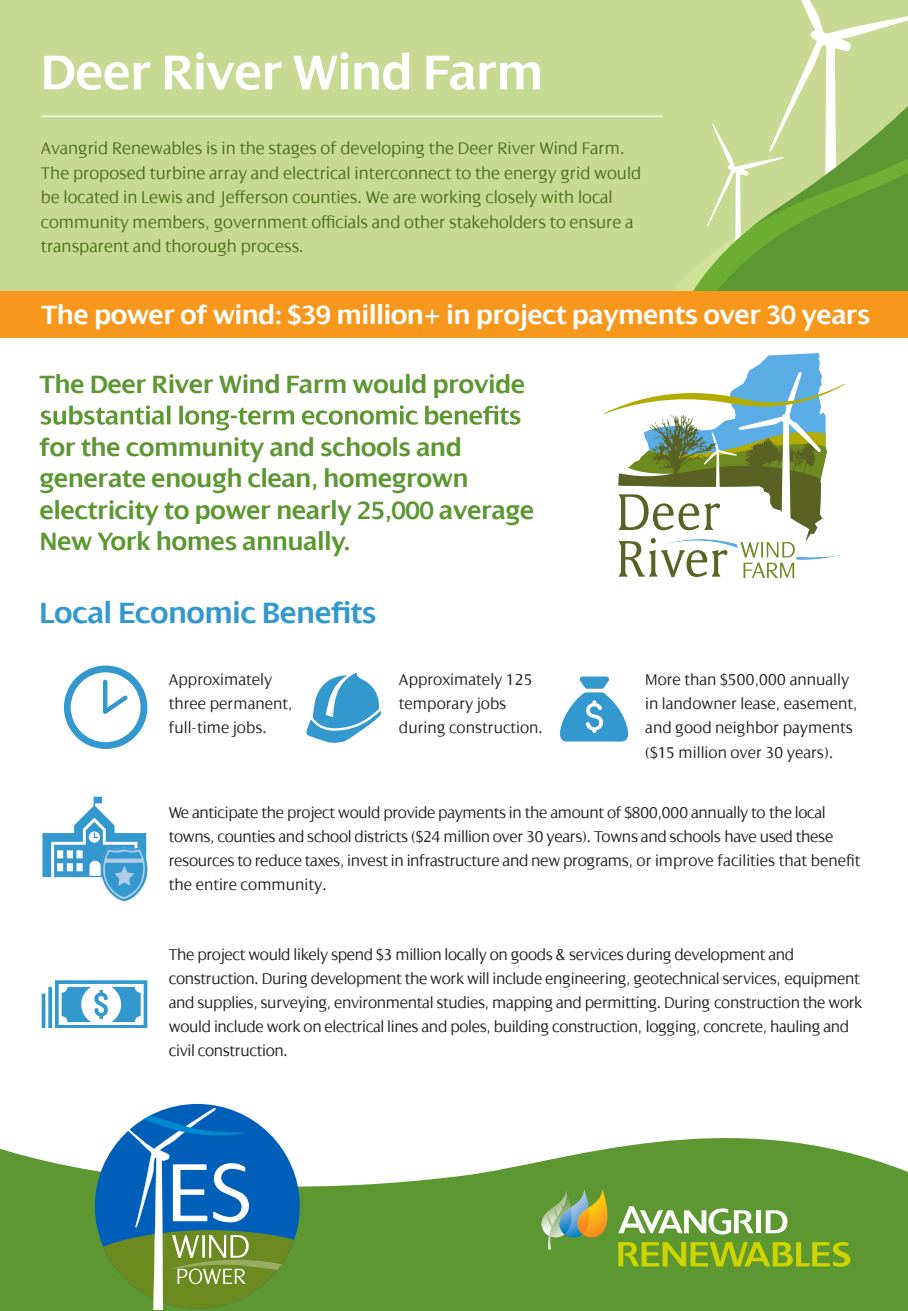
<style>
.page{position:relative;width:908px;height:1311px;background:#fff}
.page>*{position:absolute;margin:0;border:0;box-sizing:border-box;transform-origin:0 0}
.t1{font:600 52.46px "Dialog LT Com";color:#fff}
.t2{font:600 31.53px "Dialog LT Com";color:#3398cd}
.t3{font:600 28.35px "Dialog LT Com";color:#fff}
.t4{font:600 26.88px/31.5px "Dialog LT Com";color:#5c9731}
.t5{font:300 18.09px/24.5px "Dialog LT Com";color:#4e6e17}
.t6{font:300 16.8px/24.1px "Dialog LT Com";letter-spacing:-.02em;color:#231f20}
.t7{font:300 16.8px/24.1px "Dialog LT Com";color:#231f20}
</style>
<div class="page">
<div style="left:0;top:0;width:907px;height:303px;background:#c7d993"></div>
<svg style="left:606px;top:0;width:301px;height:291px"></svg>
<div style="left:0;top:291px;width:907px;height:47px;background:#f7981d"></div>
<svg style="left:604px;top:353px;width:241px;height:225px"></svg>
<svg style="left:0;top:1138px;width:907px;height:172px;fill:#5c9731"></svg>
<svg style="left:541px;top:1189px;width:309px;height:77px;background:#7ea843"></svg>
<svg style="left:95px;top:1104px;width:205px;height:205px"></svg>
<svg style="left:41px;top:405px;width:479px;height:25px"></svg>
<hr style="left:41px;top:116px;width:621px;height:1px;background:#fff">
<svg style="left:306px;top:672px;width:75px;height:71px"></svg>
<svg style="left:42px;top:980px;width:105px;height:47px"></svg>
<svg style="left:42px;top:796px;width:106px;height:105px"></svg>
<svg style="left:64px;top:665px;width:83px;height:84px"></svg>
<svg style="left:560px;top:676px;width:67px;height:65px"></svg>
<h1 class="t1" style="left:41px;top:44px;width:503px">Deer River Wind Farm</h1>
<p class="t5" style="left:41px;top:136px;width:601px">Avangrid Renewables is in the stages of developing the Deer River Wind Farm.<br>The proposed turbine array and electrical interconnect to the energy grid would be located in Lewis and Jefferson counties. We are working closely with local community members, government officials and other stakeholders to ensure a transparent and thorough process.</p>
<h3 class="t3" style="left:42px;top:299px;width:829px">The power of wind: $39 million+ in project payments over 30 years</h3>
<h3 class="t4" style="left:40px;top:369px;width:486px">The Deer River Wind Farm would provide</h3>
<h3 class="t4" style="left:40px;top:431px;width:495px">for the community and schools and generate enough clean, homegrown electricity to power nearly 25,000 average New York homes annually.</h3>
<h2 class="t2" style="left:40px;top:595px;width:338px">Local Economic Benefits</h2>
<p class="t7" style="left:169px;top:667px;width:125px">Approximately three permanent, full-time jobs.</p>
<p class="t7" style="left:399px;top:667px;width:145px">Approximately 125 temporary jobs during construction.</p>
<p class="t7" style="left:645px;top:667px;width:214px">More than $500,000 annually in landowner lease, easement, and good neighbor payments ($15 million over 30 years).</p>
<p class="t6" style="left:169px;top:800px;width:693px">We anticipate the project would provide payments in the amount of $800,000 annually to the local towns, counties and school districts ($24 million over 30 years). Towns and schools have used these resources to reduce taxes, invest in infrastructure and new programs, or improve facilities that benefit the entire community.</p>
<p class="t6" style="left:169px;top:942px;width:695px">The project would likely spend $3 million locally on goods &amp; services during development and construction. During development the work will include engineering, geotechnical services, equipment and supplies, surveying, environmental studies, mapping and permitting. During construction the work would include work on electrical lines and poles, building construction, logging, concrete, hauling and civil construction.</p>
</div>
